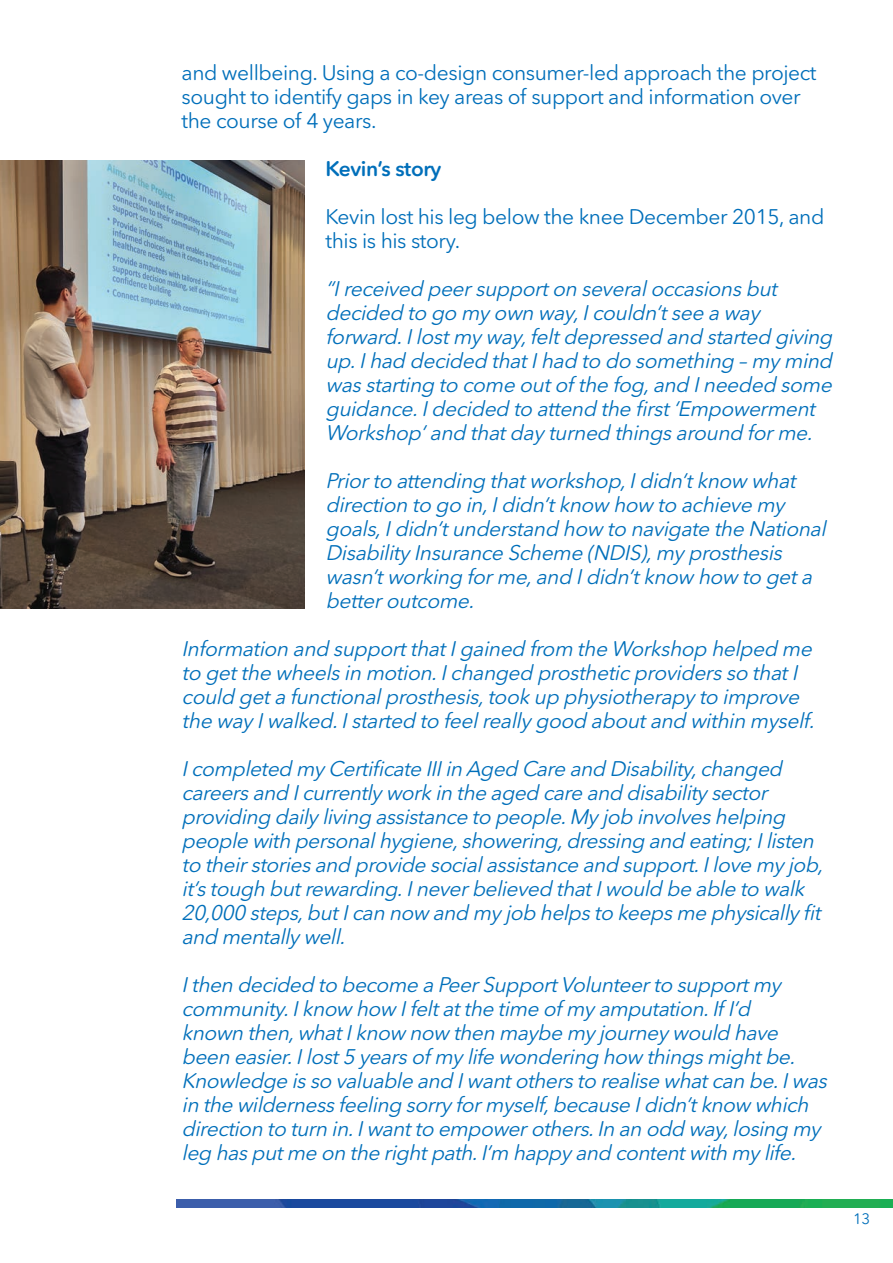
<style>
.page{position:relative;width:893px;height:1263px;background:#fff}
.page>*{position:absolute;margin:0;border:0;box-sizing:border-box;transform-origin:0 0}
.t1{font:italic 21px/24px "Avenir Next Rounded Std";letter-spacing:-.02em;color:#006fba}
.t2{font:21px/24px "Avenir Next Rounded Std";letter-spacing:-.02em;color:#006fba}
.t3{font:600 21px "Avenir Next Rounded Std";letter-spacing:-.02em;color:#006fba}
.t4{font:15px "Avenir Next Rounded Std";color:#006fba}
</style>
<div class="page">
<img style="left:177px;top:1200px;width:716px;height:7px">
<img style="left:0;top:161px;width:304px;height:447px">
<p class="t2" style="left:182px;top:60px;width:636px">and wellbeing. Using a co-design consumer-led approach the project sought to identify gaps in key areas of support and information over the course of 4 years.</p>
<p class="t3" style="left:325px;top:155px;width:117px">Kevin’s story</p>
<p class="t2" style="left:325px;top:204px;width:500px">Kevin lost his leg below the knee December 2015, and this is his story.</p>
<p class="t1" style="left:325px;top:276px;width:514px">“Ireceived peersupporton severaloccasionsbut decided to go myown way,Icouldn’tsee a way forward.Ilostmyway,feltdepressed and started giving up.Ihad decided thatIhad to do something –mymind wasstarting to come outof the fog,and Ineeded some guidance.Idecided to attend the first‘Empowerment Workshop’and thatdayturned thingsaround forme.</p>
<p class="t1" style="left:325px;top:468px;width:507px">Priorto attending thatworkshop,Ididn’tknow what direction to go in,Ididn’tknow how to achieve my goals,Ididn’tunderstand how to navigate the National DisabilityInsurance Scheme (NDIS),myprosthesis wasn’tworking forme,and Ididn’tknow how to geta betteroutcome.</p>
<p class="t1" style="left:182px;top:636px;width:639px">Information and supportthatIgained from the Workshop helped me to getthe wheelsin motion.Ichanged prostheticprovidersso thatI could geta functionalprosthesis,tookup physiotherapyto improve the wayIwalked.Istarted to feelreallygood aboutand within myself.</p>
<p class="t1" style="left:182px;top:756px;width:648px">Icompleted myCertificate IIIin Aged Care and Disability,changed careersand Icurrentlyworkin the aged care and disabilitysector providing dailyliving assistance to people.Myjob involveshelping people with personalhygiene,showering,dressing and eating;Ilisten to theirstoriesand provide socialassistance and support.Ilove myjob, it’stough butrewarding.Ineverbelieved thatIwould be able to walk 20,000 steps,butIcan now and myjob helpsto keepsme physicallyfit and mentallywell.</p>
<p class="t1" style="left:182px;top:972px;width:652px">Ithen decided to become aPeerSupportVolunteerto supportmy community.Iknow how Ifeltatthe time of myamputation.If I’d<br>known then,whatIknow now then maybe myjourneywould have been easier.Ilost5 yearsof mylife wondering how thingsmightbe.<br>Knowledge isso valuable and Iwantothersto realise whatcan be.Iwas in the wildernessfeeling sorryformyself,because Ididn’tknow which direction to turn in.Iwantto empowerothers.In an odd way,losing my leg hasputme on the rightpath.I’m happyand contentwith mylife.</p>
<p class="t4" style="left:853px;top:1210px;width:19px">13</p>
</div>
